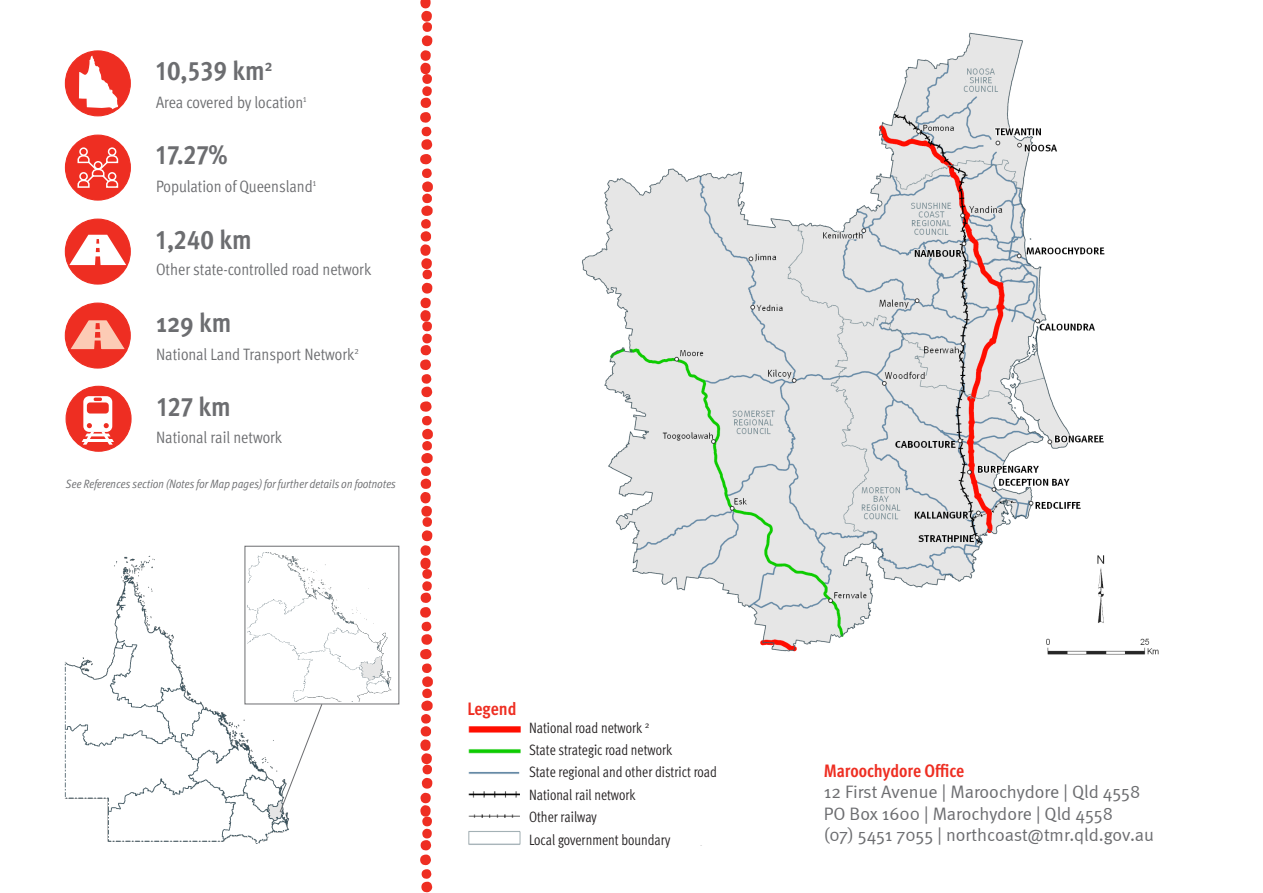
<style>
.page{position:relative;width:1263px;height:893px;background:#fff}
.page>*{position:absolute;margin:0;border:0;box-sizing:border-box;transform-origin:0 0}
.t1{font:700 condensed 27px "Meta Pro";color:#6c6d70}
.t2{font:18px/21.6px "Meta Normal";color:#6c6d70}
.t3{font:700 condensed 18px "Meta Pro";color:#ee2e22}
.t4{font:16.5px "Meta Pro Cond Norm";color:#6c6d70}
.t5{font:15px/22.5px "Meta Pro Cond Norm";color:#231f20;scale:.93 1}
.Header_and_footer{font:12px "Meta Pro Cond Norm Ita";color:#6c6d70}
</style>
<div class="page">
<svg style="left:420px;top:0;width:13px;height:892px"></svg>
<div style="left:65px;top:51px;width:65px;height:65px;background:#ee2e22;border-radius:50%"></div>
<div style="left:65px;top:50px;width:66px;height:66px;border:1px solid #ee2e22;border-radius:50%"></div>
<svg style="left:79px;top:56px;width:39px;height:53px"></svg>
<div style="left:65px;top:135px;width:65px;height:65px;background:#ee2e22;border-radius:50%"></div>
<div style="left:65px;top:135px;width:66px;height:66px;border:1px solid #ee2e22;border-radius:50%"></div>
<div style="left:108px;top:147px;width:8px;height:9px;border:2px solid #fff;border-radius:50%"></div>
<div style="left:79px;top:147px;width:9px;height:9px;border:2px solid #fff;border-radius:50%"></div>
<svg style="left:77px;top:154px;width:42px;height:34px"></svg>
<div style="left:79px;top:172px;width:9px;height:9px;border:2px solid #fff;border-radius:50%"></div>
<div style="left:65px;top:219px;width:65px;height:65px;background:#ee2e22;border-radius:50%"></div>
<div style="left:65px;top:219px;width:66px;height:66px;border:1px solid #ee2e22;border-radius:50%"></div>
<svg style="left:69px;top:235px;width:57px;height:30px"></svg>
<div style="left:65px;top:303px;width:65px;height:65px;background:#ee2e22;border-radius:50%"></div>
<div style="left:65px;top:303px;width:66px;height:66px;border:1px solid #ee2e22;border-radius:50%"></div>
<svg style="left:67px;top:317px;width:62px;height:34px"></svg>
<div style="left:66px;top:386px;width:65px;height:65px;background:#ee2e22;border-radius:50%"></div>
<div style="left:66px;top:386px;width:66px;height:66px;border:1px solid #ee2e22;border-radius:50%"></div>
<svg style="left:82px;top:396px;width:32px;height:49px"></svg>
<img style="left:582px;top:32px;width:577px;height:623px">
<div style="left:245px;top:546px;width:154px;height:158px;border:1px solid #6c6d70"></div>
<img style="left:64px;top:555px;width:226px;height:288px">
<img style="left:247px;top:552px;width:145px;height:149px">
<svg style="left:280px;top:704px;width:42px;height:109px"></svg>
<img style="left:468px;top:726px;width:234px;height:120px">
<div style="left:529px;top:721px;width:227px;height:124px;background:#fff"></div>
<h1 class="t1" style="left:156px;top:50px;width:118px">10,539 km<sup>2</sup></h1>
<p class="t4" style="left:156px;top:90px;width:152px">Area covered by location<sup>1</sup></p>
<h1 class="t1" style="left:156px;top:134px;width:73px">17.27%</h1>
<p class="t4" style="left:156px;top:174px;width:162px">Population of Queensland<sup>1</sup></p>
<h1 class="t1" style="left:156px;top:219px;width:97px">1,240 km</h1>
<p class="t4" style="left:156px;top:257px;width:217px">Other state-controlled road network</p>
<h1 class="t1" style="left:156px;top:302px;width:77px">129 km</h1>
<p class="t4" style="left:156px;top:342px;width:204px">National Land Transport Network<sup>2</sup></p>
<h1 class="t1" style="left:157px;top:385px;width:75px">127 km</h1>
<p class="t4" style="left:156px;top:425px;width:128px">National rail network</p>
<p class="Header_and_footer" style="left:66px;top:475px;width:332px">See References section (Notes for Map pages) for further details on footnotes</p>
<p class="t3" style="left:467px;top:695px;width:51px">Legend</p>
<p class="t5" style="left:529px;top:715px;width:203px">National road network <sup>2<br></sup>State strategic road network<br>State regional and other district road<br>National rail network<br>Other railway<br>Local government boundary</p>
<p class="t3" style="left:824px;top:756px;width:142px">Maroochydore Office</p>
<p class="t2" style="left:824px;top:781px;width:332px">12 First Avenue | Maroochydore | Qld 4558<br>PO Box 1600 | Marochydore | Qld 4558<br>(07) 5451 7055 | northcoast@tmr.qld.gov.au</p>
</div>
